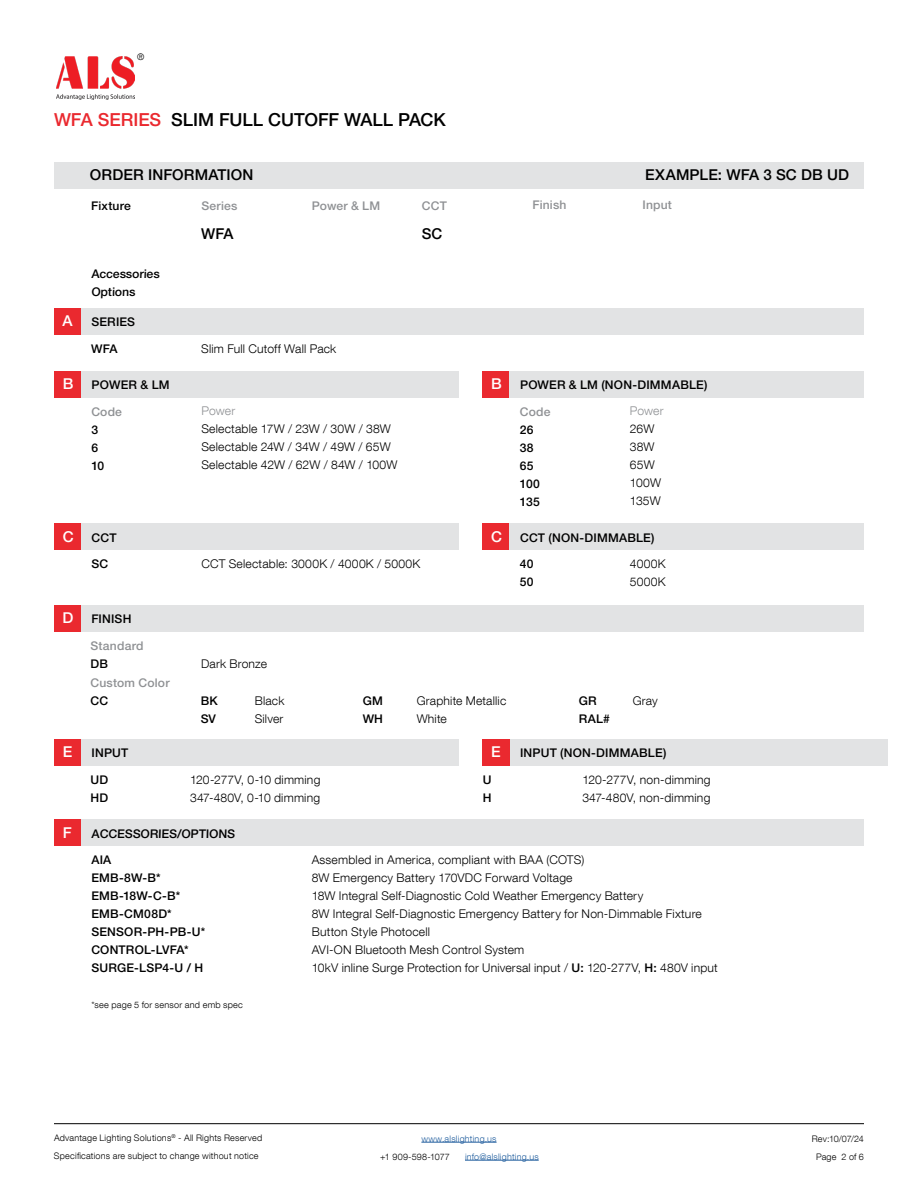
<style>
.page{position:relative;width:918px;height:1188px;background:#fff}
.page>*{position:absolute;margin:0;border:0;box-sizing:border-box;transform-origin:0 0}
.t1{font:500 18px "Helvetica Neue LT Pro";letter-spacing:-.005em;color:#000}
.t2{font:500 15px "Helvetica Neue LT Pro";letter-spacing:.005em;color:#000}
.t3{font:500 15px "Helvetica Neue LT Pro";color:#fff}
.t4{font:300 12px/18px "Helvetica Neue LT Com";letter-spacing:.015em;color:#000}
.t5{font:500 12px/18px "Helvetica Neue LT Pro";letter-spacing:.015em;color:#000}
.t6{font:500 12px "Helvetica Neue LT Pro";letter-spacing:.015em;color:#8f9194}
.t7{font:300 12px "Helvetica Neue LT Com";color:#8f9194}
.t8{font:300 9px/18px "Helvetica Neue LT Com";letter-spacing:.025em;color:#000;text-align:center}
.t9{font:300 9px "Helvetica Neue LT Com";letter-spacing:.025em;color:#215e9e}
.s1{color:#ea292f}
.s2{font-family:"Helvetica Neue LT Pro";font-weight:500}
</style>
<div class="page">
<hr style="left:421px;top:1142px;width:76px;height:1px;background:#215e9e">
<hr style="left:465px;top:1160px;width:74px;height:1px;background:#215e9e">
<hr style="left:54px;top:1123px;width:810px;height:1px;background:#000">
<img style="left:56px;top:57px;width:79px;height:43px">
<div style="left:82px;top:162px;width:782px;height:26px;background:#e2e3e4"></div>
<div style="left:54px;top:162px;width:27px;height:26px;background:#e2e3e4"></div>
<div style="left:54px;top:308px;width:27px;height:27px;background:#ea292f"></div>
<div style="left:54px;top:605px;width:27px;height:27px;background:#ea292f"></div>
<div style="left:54px;top:739px;width:28px;height:27px;background:#ea292f"></div>
<div style="left:483px;top:739px;width:27px;height:27px;background:#ea292f"></div>
<div style="left:54px;top:820px;width:28px;height:26px;background:#ea292f"></div>
<div style="left:54px;top:371px;width:28px;height:26px;background:#ea292f"></div>
<div style="left:483px;top:371px;width:27px;height:26px;background:#ea292f"></div>
<div style="left:54px;top:524px;width:28px;height:26px;background:#ea292f"></div>
<div style="left:483px;top:524px;width:27px;height:26px;background:#ea292f"></div>
<div style="left:82px;top:371px;width:377px;height:26px;background:#e2e3e4"></div>
<div style="left:510px;top:371px;width:354px;height:26px;background:#e2e3e4"></div>
<div style="left:82px;top:524px;width:377px;height:26px;background:#e2e3e4"></div>
<div style="left:510px;top:524px;width:354px;height:26px;background:#e2e3e4"></div>
<div style="left:81px;top:308px;width:783px;height:27px;background:#e2e3e4"></div>
<div style="left:81px;top:605px;width:783px;height:27px;background:#e2e3e4"></div>
<div style="left:82px;top:739px;width:377px;height:27px;background:#e2e3e4"></div>
<div style="left:510px;top:739px;width:377px;height:27px;background:#e2e3e4"></div>
<div style="left:82px;top:820px;width:782px;height:26px;background:#e2e3e4"></div>
<p class="t8" style="left:137px;top:48px;width:9px">®</p>
<h1 class="t1" style="left:54px;top:109px;width:393px"><span class="s1">WFA SERIES</span> SLIM FULL CUTOFF WALL PACK</h1>
<p class="t2" style="left:90px;top:166px;width:165px">ORDER INFORMATION</p>
<p class="t2" style="left:645px;top:166px;width:205px">EXAMPLE: WFA 3 SC DB UD</p>
<p class="t5" style="left:91px;top:197px;width:41px">Fixture</p>
<p class="t6" style="left:201px;top:199px;width:37px">Series</p>
<p class="t6" style="left:312px;top:199px;width:70px">Power &amp; LM</p>
<p class="t6" style="left:422px;top:199px;width:27px">CCT</p>
<p class="t6" style="left:532px;top:198px;width:36px">Finish</p>
<p class="t6" style="left:643px;top:198px;width:31px">Input</p>
<p class="t3" style="left:62px;top:312px;width:12px">A</p>
<p class="t5" style="left:91px;top:265px;width:70px">Accessories<br>Options</p>
<p class="t5" style="left:91px;top:313px;width:45px">SERIES</p>
<p class="t5" style="left:91px;top:340px;width:28px">WFA</p>
<p class="t2" style="left:201px;top:224px;width:34px">WFA</p>
<p class="t2" style="left:422px;top:224px;width:22px">SC</p>
<p class="t4" style="left:201px;top:339px;width:137px">Slim Full Cutoff Wall Pack</p>
<p class="t3" style="left:63px;top:375px;width:12px">B</p>
<p class="t3" style="left:491px;top:375px;width:12px">B</p>
<p class="t5" style="left:92px;top:376px;width:79px">POWER &amp; LM</p>
<p class="t5" style="left:520px;top:376px;width:189px">POWER &amp; LM (NON-DIMMABLE)</p>
<p class="t6" style="left:91px;top:404px;width:32px">Code</p>
<p class="t5" style="left:91px;top:420px;width:15px">3<br>6<br>10</p>
<p class="t7" style="left:201px;top:404px;width:35px">Power</p>
<p class="t4" style="left:201px;top:420px;width:197px">Selectable 17W / 23W / 30W / 38W<br>Selectable 24W / 34W / 49W / 65W<br>Selectable 42W / 62W / 84W / 100W</p>
<p class="t6" style="left:520px;top:404px;width:32px">Code</p>
<p class="t5" style="left:520px;top:420px;width:22px">26<br>38<br>65<br>100<br>135</p>
<p class="t7" style="left:630px;top:404px;width:35px">Power</p>
<p class="t4" style="left:630px;top:420px;width:33px">26W<br>38W<br>65W<br>100W<br>135W</p>
<p class="t3" style="left:63px;top:527px;width:12px">C</p>
<p class="t3" style="left:491px;top:527px;width:12px">C</p>
<p class="t5" style="left:92px;top:528px;width:27px">CCT</p>
<p class="t5" style="left:520px;top:528px;width:136px">CCT (NON-DIMMABLE)</p>
<p class="t3" style="left:62px;top:609px;width:12px">D</p>
<p class="t4" style="left:201px;top:554px;width:220px">CCT Selectable: 3000K / 4000K / 5000K</p>
<p class="t4" style="left:630px;top:554px;width:37px">4000K<br>5000K</p>
<p class="t5" style="left:91px;top:555px;width:18px">SC</p>
<p class="t5" style="left:520px;top:555px;width:15px">40<br>50</p>
<p class="t5" style="left:91px;top:610px;width:42px">FINISH</p>
<p class="t6" style="left:91px;top:638px;width:55px">Standard</p>
<p class="t5" style="left:91px;top:654px;width:19px">DB</p>
<p class="t4" style="left:201px;top:654px;width:68px">Dark Bronze</p>
<p class="t6" style="left:91px;top:675px;width:81px">Custom Color</p>
<p class="t5" style="left:91px;top:691px;width:19px">CC</p>
<p class="t5" style="left:201px;top:691px;width:19px">BK</p>
<p class="t4" style="left:255px;top:691px;width:31px">Black</p>
<p class="t5" style="left:363px;top:691px;width:22px">GM</p>
<p class="t4" style="left:417px;top:691px;width:91px">Graphite Metallic</p>
<p class="t5" style="left:579px;top:691px;width:19px">GR</p>
<p class="t4" style="left:633px;top:691px;width:27px">Gray</p>
<p class="t5" style="left:201px;top:709px;width:17px">SV</p>
<p class="t4" style="left:255px;top:709px;width:30px">Silver</p>
<p class="t5" style="left:363px;top:709px;width:22px">WH</p>
<p class="t4" style="left:417px;top:709px;width:32px">White</p>
<p class="t5" style="left:579px;top:709px;width:33px">RAL#</p>
<p class="t3" style="left:63px;top:743px;width:11px">E</p>
<p class="t3" style="left:491px;top:743px;width:11px">E</p>
<p class="t5" style="left:92px;top:744px;width:38px">INPUT</p>
<p class="t5" style="left:520px;top:744px;width:148px">INPUT (NON-DIMMABLE)</p>
<p class="t3" style="left:63px;top:823px;width:10px">F</p>
<p class="t5" style="left:90px;top:770px;width:19px">UD<br>HD</p>
<p class="t5" style="left:483px;top:770px;width:10px">U<br>H</p>
<p class="t4" style="left:190px;top:770px;width:132px">120-277V, 0-10 dimming<br>347-480V, 0-10 dimming</p>
<p class="t4" style="left:582px;top:770px;width:130px">120-277V, non-dimming<br>347-480V, non-dimming</p>
<p class="t5" style="left:92px;top:824px;width:145px">ACCESSORIES/OPTIONS</p>
<p class="t5" style="left:91px;top:851px;width:115px">AIA<br>EMB-8W-B*<br>EMB-18W-C-B*<br>EMB-CM08D*<br>SENSOR-PH-PB-U*<br>CONTROL-LVFA*<br>SURGE-LSP4-U / H</p>
<p class="t8" style="left:91px;top:996px;width:153px">*see page 5 for sensor and emb spec</p>
<p class="t4" style="left:312px;top:850px;width:408px">Assembled in America, compliant with BAA (COTS)<br>8W Emergency Battery 170VDC Forward Voltage<br>18W Integral Self-Diagnostic Cold Weather Emergency Battery<br>8W Integral Self-Diagnostic Emergency Battery for Non-Dimmable Fixture Button Style Photocell<br>AVI-ON Bluetooth Mesh Control System<br>10kV inline Surge Protection for Universal input / <span class="s2">U:</span> 120-277V, <span class="s2">H:</span> 480V input</p>
<p class="t8" style="left:54px;top:1129px;width:210px;text-align:left">Advantage Lighting Solutions<sup>®</sup> - All Rights Reserved<br>Specifications are subject to change without notice</p>
<p class="t9" style="left:421px;top:1133px;width:77px">www.alslighting.us</p>
<p class="t8" style="left:380px;top:1147px;width:71px">+1 909-598-1077</p>
<p class="t9" style="left:465px;top:1151px;width:75px">info@alslighting.us</p>
<p class="t8" style="left:812px;top:1129px;width:54px">Rev:10/07/24<br>Page 2 of 6</p>
</div>
